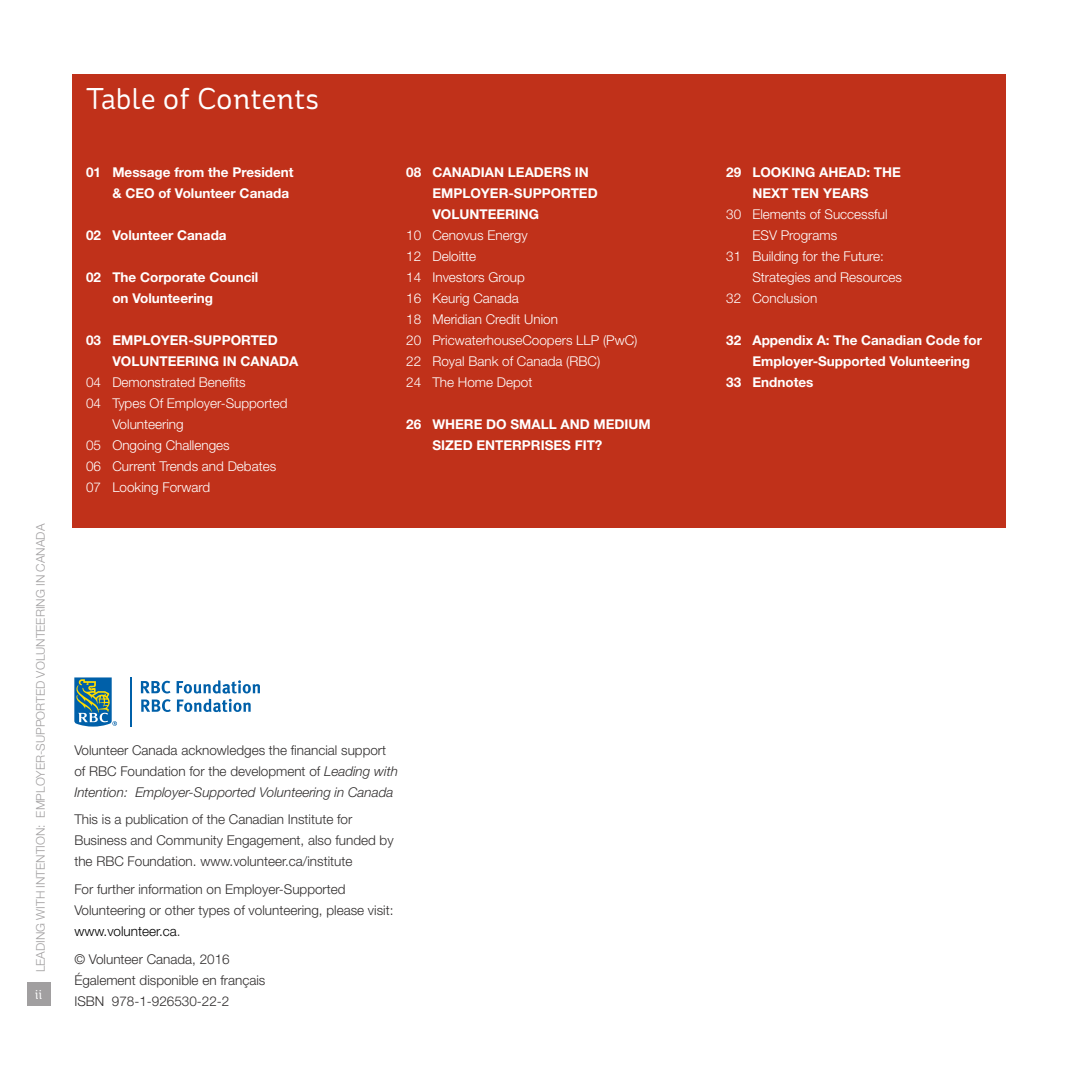
<style>
.page{position:relative;width:1080px;height:1080px;background:#fff}
.page>*{position:absolute;margin:0;border:0;box-sizing:border-box;transform-origin:0 0}
.t1{font:30px "St Ryde";color:#fff}
.t2{font:300 13.5px/21px "Helvetica Neue";color:#302d2d}
.t3{font:300 13.5px/21px "Helvetica Neue";color:#fff}
.t4{font:700 13.5px/21px "Helvetica Neue";color:#fff}
.t5{font:13.5px "St Ryde";color:#fff}
.t6{font:300 12px "Helvetica Neue";color:#a19fa0}
.s1{font-style:italic}
.s2{color:#000}
</style>
<div class="page">
<div style="left:27px;top:983px;width:23px;height:23px;background:#a19fa0"></div>
<div style="left:73px;top:74px;width:933px;height:454px;background:#c0311a"></div>
<svg style="left:74px;top:677px;width:43px;height:50px"></svg>
<hr style="left:130px;top:677px;width:2px;height:50px;background:#0060a9">
<svg style="left:141px;top:681px;width:30px;height:12px"></svg>
<svg style="left:141px;top:699px;width:30px;height:13px"></svg>
<svg style="left:177px;top:680px;width:83px;height:32px"></svg>
<p class="t6" style="left:33px;top:972px;width:450px;rotate:-90deg">LEADING WITH INTENTION: EMPLOYER-SUPPORTED VOLUNTEERING IN CANADA</p>
<p class="t5" style="left:35px;top:986px;width:9px">ii</p>
<h1 class="t1" style="left:86px;top:81px;width:234px">Table of Contents</h1>
<p class="t4" style="left:112px;top:161px;width:183px;text-indent:-26px">01 Message from the President &amp; CEO of Volunteer Canada</p>
<p class="t4" style="left:86px;top:224px;width:142px">02 Volunteer Canada</p>
<p class="t4" style="left:112px;top:266px;width:147px;text-indent:-26px">02 The Corporate Council on Volunteering</p>
<p class="t4" style="left:112px;top:329px;width:187px;text-indent:-26px">03 EMPLOYER-SUPPORTED<br>VOLUNTEERING IN CANADA</p>
<p class="t3" style="left:86px;top:371px;width:161px">04 Demonstrated Benefits</p>
<p class="t3" style="left:86px;top:392px;width:203px">04 Types Of Employer-Supported</p>
<p class="t3" style="left:112px;top:413px;width:73px">Volunteering</p>
<p class="t3" style="left:86px;top:434px;width:145px">05 Ongoing Challenges</p>
<p class="t3" style="left:86px;top:455px;width:192px">06 Current Trends and Debates</p>
<p class="t3" style="left:86px;top:476px;width:126px">07 Looking Forward</p>
<p class="t4" style="left:432px;top:161px;width:167px;text-indent:-26px">08 CANADIAN LEADERS IN<br>EMPLOYER-SUPPORTED<br>VOLUNTEERING</p>
<p class="t3" style="left:406px;top:224px;width:233px">10 Cenovus Energy<br>12 Deloitte<br>14 Investors Group<br>16 Keurig Canada<br>18 Meridian Credit Union<br>20 PricwaterhouseCoopers LLP (PwC)<br>22 Royal Bank of Canada (RBC)<br>24 The Home Depot</p>
<p class="t4" style="left:432px;top:414px;width:220px;text-indent:-26px">26 WHERE DO SMALL AND MEDIUM<br>SIZED ENTERPRISES FIT?</p>
<p class="t2" style="left:74px;top:739px;width:325px">Volunteer Canada acknowledges the financial support of RBC Foundation for the development of <span class="s1">Leading with<br>Intention: Employer-Supported Volunteering in Canada</span></p>
<p class="t2" style="left:74px;top:809px;width:321px">This is a publication of the Canadian Institute for<br>Business and Community Engagement, also funded by the RBC Foundation. www.volunteer.ca/institute</p>
<p class="t2" style="left:74px;top:878px;width:321px">For further information on Employer-Supported<br>Volunteering or other types of volunteering, please visit: <span class="s2">www.volunteer.ca</span>.</p>
<p class="t2" style="left:74px;top:948px;width:193px">© Volunteer Canada, 2016<br>Également disponible en français<br>ISBN 978-1-926530-22-2</p>
<p class="t4" style="left:726px;top:162px;width:176px;text-align:center">29 LOOKING AHEAD: THE<br>NEXT TEN YEARS</p>
<p class="t3" style="left:726px;top:204px;width:163px">30 Elements of Successful</p>
<p class="t3" style="left:752px;top:225px;width:86px">ESV Programs</p>
<p class="t3" style="left:726px;top:246px;width:159px">31 Building for the Future:</p>
<p class="t3" style="left:752px;top:267px;width:151px">Strategies and Resources</p>
<p class="t3" style="left:726px;top:288px;width:93px">32 Conclusion</p>
<p class="t4" style="left:726px;top:330px;width:257px">32 Appendix A: The Canadian Code for</p>
<p class="t4" style="left:752px;top:351px;width:219px">Employer-Supported Volunteering</p>
<p class="t4" style="left:726px;top:372px;width:89px">33 Endnotes</p>
</div>
